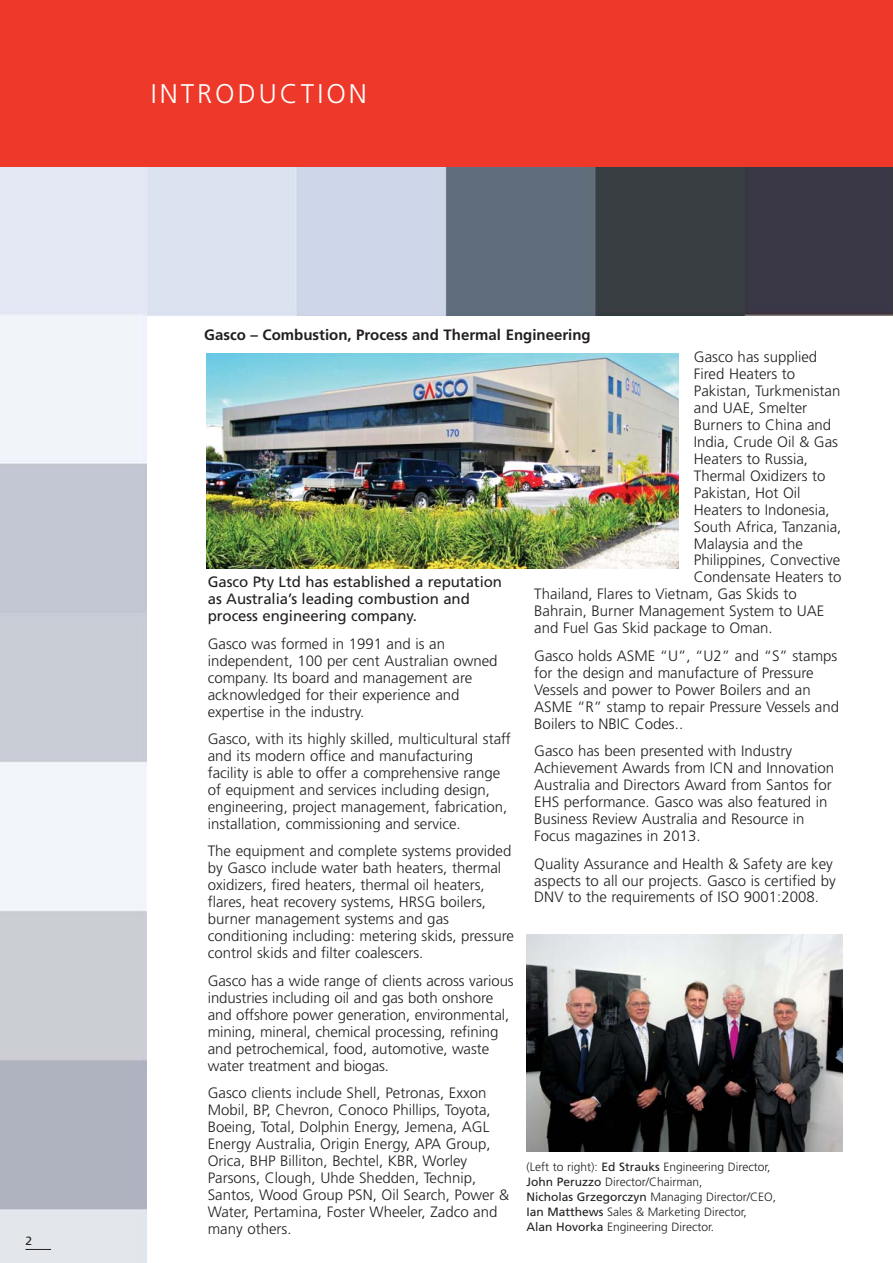
<style>
.page{position:relative;width:893px;height:1263px;background:#fff}
.page>*{position:absolute;margin:0;border:0;box-sizing:border-box;transform-origin:0 0}
.t1{font:300 27px "Frutiger";letter-spacing:.11em;color:#fff}
.t2{font:300 15px/17px "Frutiger";color:#231f20}
.t3{font:15px/17px "Frutiger";letter-spacing:-.005em;color:#231f20}
.t4{font:700 15px "Frutiger";color:#231f20}
.t5{font:300 12px/15px "Frutiger";color:#231f20}
.t6{font:12px "Frutiger";color:#231f20}
.s1{font-weight:400}
</style>
<div class="page">
<div style="left:0;top:0;width:892px;height:168px;background:#ee3829"></div>
<img style="left:0;top:168px;width:892px;height:1095px">
<div style="left:147px;top:316px;width:745px;height:947px;background:#fff"></div>
<img style="left:207px;top:354px;width:472px;height:215px">
<img style="left:526px;top:935px;width:316px;height:216px">
<svg style="left:26px;top:1249px;width:25px;height:1px"></svg>
<p class="t6" style="left:26px;top:1236px;width:8px">2</p>
<h1 class="t1" style="left:151px;top:82px;width:218px">INTRODUCTION</h1>
<p class="t4" style="left:204px;top:329px;width:388px">Gasco – Combustion, Process and Thermal Engineering</p>
<p class="t3" style="left:208px;top:575px;width:296px">Gasco Pty Ltd has established a reputation as Australia’s leading combustion and process engineering company.</p>
<p class="t2" style="left:208px;top:636px;width:291px">Gasco was formed in 1991 and is an independent, 100 per cent Australian owned company. Its board and management are acknowledged for their experience and expertise in the industry.</p>
<p class="t2" style="left:208px;top:732px;width:304px">Gasco, with its highly skilled, multicultural staff and its modern office and manufacturing facility is able to offer a comprehensive range of equipment and services including design, engineering, project management, fabrication, installation, commissioning and service.</p>
<p class="t2" style="left:208px;top:844px;width:308px">The equipment and complete systems provided by Gasco include water bath heaters, thermal oxidizers, fired heaters, thermal oil heaters, flares, heat recovery systems, HRSG boilers, burner management systems and gas conditioning including: metering skids, pressure control skids and filter coalescers.</p>
<p class="t2" style="left:208px;top:973px;width:307px">Gasco has a wide range of clients across various industries including oil and gas both onshore and offshore power generation, environmental, mining, mineral, chemical processing, refining and petrochemical, food, automotive, waste water treatment and biogas.</p>
<p class="t2" style="left:208px;top:1086px;width:303px">Gasco clients include Shell, Petronas, Exxon Mobil, BP, Chevron, Conoco Phillips, Toyota, Boeing, Total, Dolphin Energy, Jemena, AGL Energy Australia, Origin Energy, APA Group, Orica, BHP Billiton, Bechtel, KBR, Worley Parsons, Clough, Uhde Shedden, Technip, Santos, Wood Group PSN, Oil Search, Power &amp; Water, Pertamina, Foster Wheeler, Zadco and many others.</p>
<p class="t2" style="left:694px;top:350px;width:125px">Gasco has supplied</p>
<p class="t2" style="left:694px;top:367px;width:103px">Fired Heaters to</p>
<p class="t2" style="left:694px;top:383px;width:148px">Pakistan, Turkmenistan</p>
<p class="t2" style="left:694px;top:400px;width:115px">and UAE, Smelter</p>
<p class="t2" style="left:694px;top:417px;width:139px">Burners to China and</p>
<p class="t2" style="left:694px;top:434px;width:146px">India, Crude Oil &amp; Gas</p>
<p class="t2" style="left:694px;top:451px;width:116px">Heaters to Russia,</p>
<p class="t2" style="left:694px;top:468px;width:133px">Thermal Oxidizers to</p>
<p class="t2" style="left:694px;top:485px;width:108px">Pakistan, Hot Oil</p>
<p class="t2" style="left:694px;top:502px;width:137px">Heaters to Indonesia,</p>
<p class="t2" style="left:694px;top:519px;width:149px">South Africa, Tanzania,</p>
<p class="t2" style="left:694px;top:536px;width:111px">Malaysia and the</p>
<p class="t2" style="left:694px;top:553px;width:148px">Philippines, Convective</p>
<p class="t2" style="left:694px;top:570px;width:149px">Condensate Heaters to</p>
<p class="t2" style="left:534px;top:587px;width:264px">Thailand, Flares to Vietnam, Gas Skids to</p>
<p class="t2" style="left:534px;top:604px;width:291px">Bahrain, Burner Management System to UAE</p>
<p class="t2" style="left:534px;top:621px;width:240px">and Fuel Gas Skid package to Oman.</p>
<p class="t2" style="left:534px;top:648px;width:306px">Gasco holds ASME “U”, “U2” and “S” stamps for the design and manufacture of Pressure Vessels and power to Power Boilers and an ASME “R” stamp to repair Pressure Vessels and Boilers to NBIC Codes..</p>
<p class="t2" style="left:534px;top:744px;width:301px">Gasco has been presented with Industry Achievement Awards from ICN and Innovation Australia and Directors Award from Santos for EHS performance. Gasco was also featured in Business Review Australia and Resource in Focus magazines in 2013.</p>
<p class="t2" style="left:534px;top:856px;width:303px">Quality Assurance and Health &amp; Safety are key aspects to all our projects. Gasco is certified by<br>DNV to the requirements of ISO 9001:2008.</p>
<p class="t5" style="left:526px;top:1160px;width:251px">(Left to right): <span class="s1">Ed Strauks</span> Engineering Director, <span class="s1">John Peruzzo</span> Director/Chairman,<br><span class="s1">Nicholas Grzegorczyn</span> Managing Director/CEO, <span class="s1">Ian Matthews</span> Sales &amp; Marketing Director,<br><span class="s1">Alan Hovorka</span> Engineering Director.</p>
</div>
